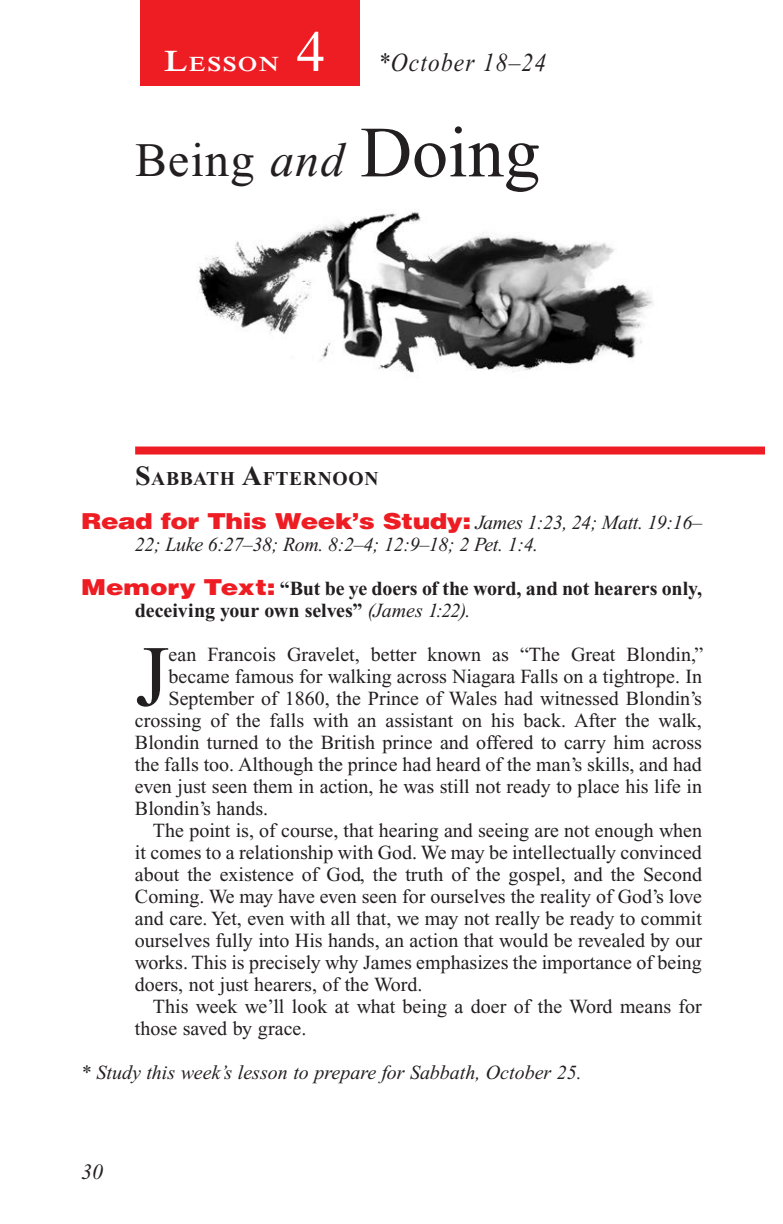
<style>
.page{position:relative;width:783px;height:1224px;background:#fff}
.page>*{position:absolute;margin:0;border:0;box-sizing:border-box;transform-origin:0 0}
.Body_Drop_Cap{font:86.4px "Times New Roman PS Std";color:#231f20}
.Lesson_Number{font:58px "Times New Roman PS Std";color:#fff}
.Lesson_Head_SA{font:48px "Times New Roman PS Std";color:#231f20}
.Lesson_Dates{font:italic 26px "Times New Roman PS Std";letter-spacing:.05em;color:#231f20;scale:.9 1}
.t1{font:italic 22px "Times New Roman PS Std";color:#231f20}
.Lesson_Start_Head{font:600 21px "Times NRMT Std";letter-spacing:.07em;color:#fff;scale:1.1 1}
.Body{font:20px/22px "Times New Roman PS Std";color:#231f20;text-align:justify}
.Body_Drop_Cap-2{font:20px "Times New Roman PS Std";color:#231f20}
.Question{font:italic 20px/22px "Times New Roman PS Std";letter-spacing:-.02em;color:#231f20}
.Question-2{font:700 20px/22px "Times New Roman PS Std";letter-spacing:-.01em;color:#231f20}
.Question-3{font:italic 20px "Times New Roman PS Std";color:#231f20}
.Sabbath_Afternoon_He{font:700 19.6px "Times New Roman PS Std";letter-spacing:.035em;color:#231f20}
.s1{font-size:30px}
.s2{font-style:italic}
.s3{font-size:72px}
.s4{font-size:28px}
.s5{font-family:"Helvetica LT Std";font-weight:900;font-style:normal;font-size:22px;color:#ee1d23}
.s6{font-family:"Helvetica LT Std";font-weight:900;font-size:22px;color:#ee1d23}
.s7{font-weight:400;font-style:italic}
</style>
<div class="page">
<div style="left:140px;top:0;width:220px;height:86px;background:#ee1d23"></div>
<div style="left:135px;top:447px;width:630px;height:8px;background:#ee1d23"></div>
<img style="left:199px;top:212px;width:454px;height:161px">
<p class="Lesson_Number" style="left:296px;top:20px;width:30px">4</p>
<p class="Lesson_Start_Head" style="left:164px;top:52px;width:106px"><span class="s1">L</span>ESSON</p>
<p class="Lesson_Dates" style="left:378px;top:48px;width:188px">*October 18–24</p>
<p class="Lesson_Head_SA" style="left:135px;top:134px;width:407px">Being <span class="s2">and</span> <span class="s3">Doing</span></p>
<p class="Sabbath_Afternoon_He" style="left:135px;top:468px;width:245px"><span class="s4">S</span>ABBATH <span class="s4">A</span>FTERNOON</p>
<p class="Question" style="left:135px;top:512px;width:569px;text-indent:-54px"><span class="s5">Read for This Week’s Study:</span> James 1:23, 24; Matt. 19:16–<br>22; Luke 6:27–38; Rom. 8:2–4; 12:9–18; 2 Pet. 1:4.</p>
<p class="Question-2" style="left:135px;top:578px;width:569px;text-indent:-54px"><span class="s6">Memory Text:</span> “But be ye doers of the word, and not hearers only, deceiving your own selves” <span class="s7">(James 1:22).</span></p>
<p class="Body_Drop_Cap" style="left:135px;top:630px;width:35px">J</p>
<p class="Body_Drop_Cap-2" style="left:169px;top:644px;width:536px">ean Francois Gravelet, better known as “The Great Blondin,”</p>
<p class="Body_Drop_Cap-2" style="left:169px;top:666px;width:535px">became famous for walking across Niagara Falls on a tightrope. In</p>
<p class="Body_Drop_Cap-2" style="left:169px;top:688px;width:535px">September of 1860, the Prince of Wales had witnessed Blondin’s</p>
<p class="Body_Drop_Cap-2" style="left:135px;top:710px;width:568px">crossing of the falls with an assistant on his back. After the walk,</p>
<p class="Body_Drop_Cap-2" style="left:135px;top:732px;width:569px">Blondin turned to the British prince and offered to carry him across</p>
<p class="Body_Drop_Cap-2" style="left:135px;top:754px;width:569px">the falls too. Although the prince had heard of the man’s skills, and had</p>
<p class="Body_Drop_Cap-2" style="left:135px;top:776px;width:569px">even just seen them in action, he was still not ready to place his life in</p>
<p class="Body_Drop_Cap-2" style="left:135px;top:798px;width:135px">Blondin’s hands.</p>
<p class="Body" style="left:135px;top:820px;width:569px;text-indent:18px">The point is, of course, that hearing and seeing are not enough when it comes to a relationship with God. We may be intellectually convinced about the existence of God, the truth of the gospel, and the Second Coming. We may have even seen for ourselves the reality of God’s love and care. Yet, even with all that, we may not really be ready to commit ourselves fully into His hands, an action that would be revealed by our works. This is precisely why James emphasizes the importance of being doers, not just hearers, of the Word.</p>
<p class="Body" style="left:135px;top:996px;width:569px;text-indent:18px">This week we’ll look at what being a doer of the Word means for those saved by grace.</p>
<p class="Question-3" style="left:81px;top:1062px;width:502px">* Study this week’s lesson to prepare for Sabbath, October 25.</p>
<p class="t1" style="left:81px;top:1160px;width:23px">30</p>
</div>
